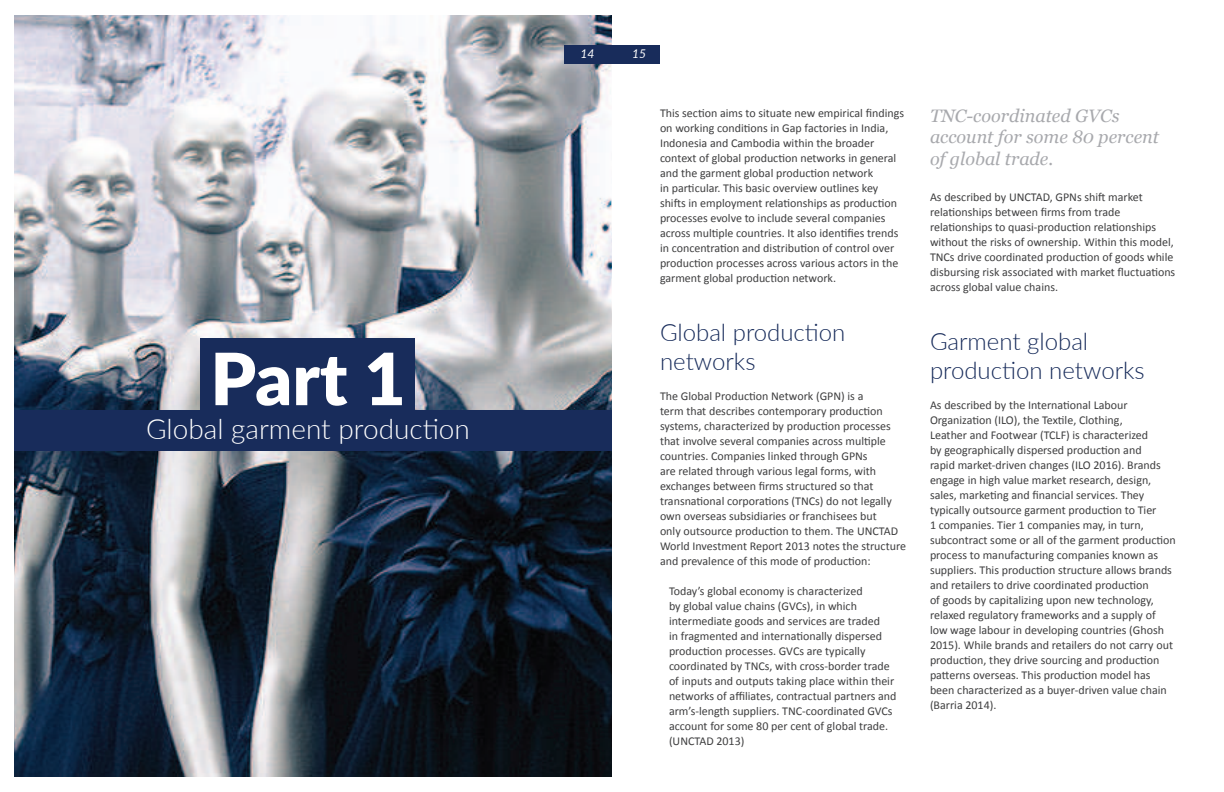
<style>
.page{position:relative;width:1224px;height:792px;background:#fff}
.page>*{position:absolute;margin:0;border:0;box-sizing:border-box;transform-origin:0 0}
.t1{font:900 72px "Lato";color:#fff}
.t2{font:300 28px "Lato";color:#fff}
.t3{font:300 24px/28.8px "Lato";color:#182c5b}
.t4{font:italic 18px/21.6px "Georgia";color:#a8a9ad}
.t5{font:12px/15px "Calibri";color:#3e3e3f}
.t6{font:italic 12px "Lato";color:#fff}
</style>
<div class="page">
<img style="left:14px;top:16px;width:598px;height:760px">
<div style="left:564px;top:45px;width:48px;height:19px;background:#182c5b"></div>
<div style="left:612px;top:45px;width:48px;height:19px;background:#182c5b"></div>
<div style="left:200px;top:338px;width:215px;height:78px;background:#182c5b"></div>
<div style="left:14px;top:410px;width:598px;height:41px;background:#182c5b"></div>
<h1 class="t1" style="left:210px;top:351px;width:197px">Part 1</h1>
<h2 class="t2" style="left:146px;top:409px;width:325px">Global garment producion</h2>
<p class="t6" style="left:581px;top:47px;width:15px">14</p>
<p class="t6" style="left:632px;top:47px;width:15px">15</p>
<p class="t5" style="left:660px;top:106px;width:246px">This secion aims to situate new empirical indings on working condiions in Gap factories in India, Indonesia and Cambodia within the broader context of global producion networks in general and the garment global producion network<br>in paricular. This basic overview outlines key shits in employment relaionships as producion processes evolve to include several companies across muliple countries. It also ideniies trends in concentraion and distribuion of control over producion processes across various actors in the garment global producion network.</p>
<h3 class="t3" style="left:660px;top:317px;width:187px">Global producion networks</h3>
<p class="t5" style="left:660px;top:388px;width:248px">The Global Producion Network (GPN) is a<br>term that describes contemporary producion systems, characterized by producion processes that involve several companies across muliple countries. Companies linked through GPNs<br>are related through various legal forms, with exchanges between irms structured so that transnaional corporaions (TNCs) do not legally own overseas subsidiaries or franchisees but<br>only outsource producion to them. The UNCTAD World Investment Report 2013 notes the structure and prevalence of this mode of producion:</p>
<p class="t5" style="left:669px;top:583px;width:229px">Today’s global economy is characterized<br>by global value chains (GVCs), in which intermediate goods and services are traded<br>in fragmented and internaionally dispersed producion processes. GVCs are typically coordinated by TNCs, with cross-border trade of inputs and outputs taking place within their networks of ailiates, contractual partners and arm’s-length suppliers. TNC-coordinated GVCs account for some 80 per cent of global trade. (UNCTAD 2013)</p>
<h3 class="t4" style="left:930px;top:106px;width:231px">TNC-coordinated GVCs account for some 80 percent of global trade.</h3>
<p class="t5" style="left:930px;top:190px;width:247px">As described by UNCTAD, GPNs shit market relaionships between irms from trade relaionships to quasi-producion relaionships without the risks of ownership. Within this model, TNCs drive coordinated producion of goods while disbursing risk associated with market luctuaions across global value chains.</p>
<h3 class="t3" style="left:930px;top:326px;width:216px">Garment global producion networks</h3>
<p class="t5" style="left:930px;top:398px;width:247px">As described by the Internaional Labour Organizaion (ILO), the Texile, Clothing,<br>Leather and Footwear (TCLF) is characterized<br>by geographically dispersed producion and<br>rapid market-driven changes (ILO 2016). Brands engage in high value market research, design, sales, markeing and inancial services. They typically outsource garment producion to Tier<br>1 companies. Tier 1 companies may, in turn, subcontract some or all of the garment producion process to manufacturing companies known as suppliers. This producion structure allows brands and retailers to drive coordinated producion<br>of goods by capitalizing upon new technology, relaxed regulatory frameworks and a supply of low wage labour in developing countries (Ghosh 2015). While brands and retailers do not carry out producion, they drive sourcing and producion paterns overseas. This producion model has been characterized as a buyer-driven value chain (Barria 2014).</p>
</div>
